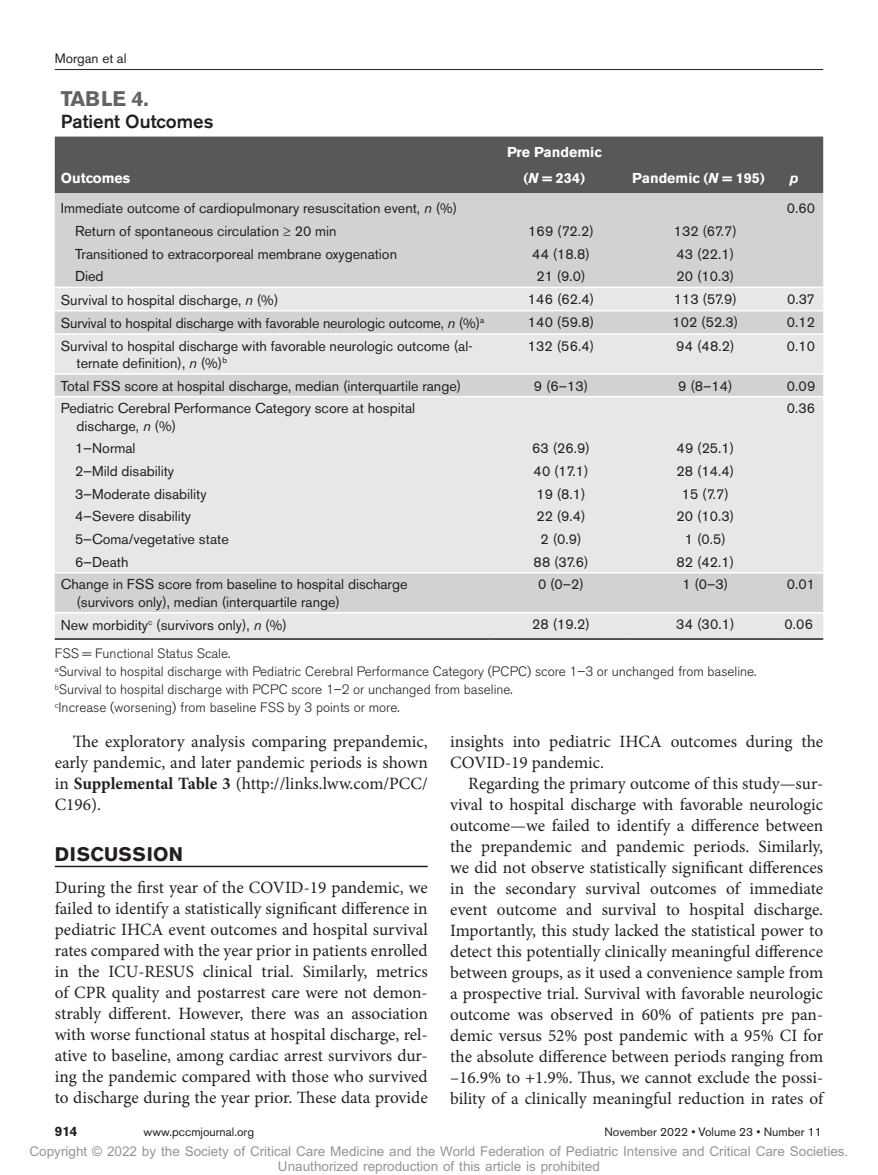
<style>
.page{position:relative;width:878px;height:1175px;background:#fff}
.page>*{position:absolute;margin:0;border:0;box-sizing:border-box;transform-origin:0 0}
.t1{font:700 21px "Akzidenz Grotesk BE";color:#636366}
.t2{font:700 19.5px "Akzidenz Grotesk BE";letter-spacing:.02em;color:#231f20}
.t3{font:500 18.75px "Akzidenz Grotesk BE";color:#231f20}
.t4{font:17.25px/21px "Minion Pro";color:#231f20;text-align:justify}
.t5{font:14.25px/17.2px "Akzidenz Grotesk BE";color:#231f20}
.t6{font:700 14.25px/26.2px "Akzidenz Grotesk BE";color:#fff;text-align:center}
.t7{font:italic 700 14.25px "Akzidenz Grotesk BE";color:#fff}
.t8{font:300 13.5px/18px "Akzidenz Grotesk BE";color:#231f20}
.t9{font:13.5px/15px "Arial MT Std";color:#939598;text-align:center}
.t10{font:13.5px "Akzidenz Grotesk BE";color:#231f20}
.t11{font:700 13.5px "Akzidenz Grotesk BE";color:#231f20}
.t12{font:12px "Akzidenz Grotesk BE";color:#231f20}
.s1{font-style:italic}
.s2{font-weight:700}
</style>
<div class="page">
<hr style="left:55px;top:69px;width:768px;height:1px;background:#231f20">
<hr style="left:55px;top:865px;width:373px;height:2px;background:#231f20">
<div style="left:55px;top:136px;width:768px;height:57px;background:#57585a"></div>
<div style="left:55px;top:193px;width:768px;height:94px;background:#d1d2d4"></div>
<svg style="left:55px;top:288px;width:768px;height:350px;background:#e1e2e4"></svg>
<hr style="left:55px;top:373px;width:435px;height:2px;background:#fff">
<hr style="left:490px;top:373px;width:142px;height:2px;background:#fff">
<hr style="left:632px;top:373px;width:146px;height:2px;background:#fff">
<hr style="left:778px;top:373px;width:45px;height:2px;background:#fff">
<hr style="left:55px;top:638px;width:435px;height:2px;background:#231f20">
<hr style="left:490px;top:638px;width:142px;height:2px;background:#231f20">
<hr style="left:632px;top:638px;width:146px;height:2px;background:#231f20">
<hr style="left:778px;top:638px;width:45px;height:2px;background:#231f20">
<hr style="left:55px;top:310px;width:435px;height:1px;background:#fff">
<hr style="left:490px;top:310px;width:142px;height:1px;background:#fff">
<hr style="left:632px;top:310px;width:146px;height:1px;background:#fff">
<hr style="left:778px;top:310px;width:45px;height:1px;background:#fff">
<hr style="left:55px;top:333px;width:435px;height:2px;background:#fff">
<hr style="left:490px;top:333px;width:142px;height:2px;background:#fff">
<hr style="left:632px;top:333px;width:146px;height:2px;background:#fff">
<hr style="left:778px;top:333px;width:45px;height:2px;background:#fff">
<hr style="left:55px;top:396px;width:435px;height:1px;background:#fff">
<hr style="left:490px;top:396px;width:142px;height:1px;background:#fff">
<hr style="left:632px;top:396px;width:146px;height:1px;background:#fff">
<hr style="left:778px;top:396px;width:45px;height:1px;background:#fff">
<hr style="left:55px;top:572px;width:435px;height:1px;background:#fff">
<hr style="left:490px;top:572px;width:142px;height:1px;background:#fff">
<hr style="left:632px;top:572px;width:146px;height:1px;background:#fff">
<hr style="left:778px;top:572px;width:45px;height:1px;background:#fff">
<hr style="left:55px;top:612px;width:435px;height:1px;background:#fff">
<hr style="left:490px;top:612px;width:142px;height:1px;background:#fff">
<hr style="left:632px;top:612px;width:146px;height:1px;background:#fff">
<hr style="left:778px;top:612px;width:45px;height:1px;background:#fff">
<p class="t10" style="left:55px;top:50px;width:73px">Morgan et al</p>
<p class="t1" style="left:61px;top:86px;width:89px">TABLE 4.</p>
<p class="t3" style="left:61px;top:110px;width:154px">Patient Outcomes</p>
<p class="t6" style="left:61px;top:165px;width:71px">Outcomes</p>
<p class="t6" style="left:507px;top:139px;width:96px">Pre Pandemic (<span class="s1">N</span> = 234)</p>
<p class="t6" style="left:632px;top:165px;width:134px">Pandemic (<span class="s1">N</span> = 195)</p>
<p class="t7" style="left:789px;top:170px;width:10px">p</p>
<p class="t5" style="left:61px;top:200px;width:398px">Immediate outcome of cardiopulmonary resuscitation event, <span class="s1">n</span> (%)</p>
<p class="t5" style="left:786px;top:199px;width:30px">0.60</p>
<p class="t5" style="left:75px;top:222px;width:263px">Return of spontaneous circulation ≥ 20 min</p>
<p class="t5" style="left:528px;top:222px;width:67px">169 (72.2)</p>
<p class="t5" style="left:673px;top:222px;width:65px">132 (67.7)</p>
<p class="t5" style="left:75px;top:245px;width:323px">Transitioned to extracorporeal membrane oxygenation</p>
<p class="t5" style="left:532px;top:245px;width:59px">44 (18.8)</p>
<p class="t5" style="left:676px;top:245px;width:59px">43 (22.1)</p>
<p class="t5" style="left:75px;top:268px;width:30px">Died</p>
<p class="t5" style="left:536px;top:268px;width:51px">21 (9.0)</p>
<p class="t5" style="left:676px;top:268px;width:59px">20 (10.3)</p>
<p class="t5" style="left:61px;top:291px;width:219px">Survival to hospital discharge, <span class="s1">n</span> (%)</p>
<p class="t5" style="left:528px;top:290px;width:68px">146 (62.4)</p>
<p class="t5" style="left:673px;top:290px;width:65px">113 (57.9)</p>
<p class="t5" style="left:787px;top:290px;width:29px">0.37</p>
<p class="t5" style="left:61px;top:314px;width:425px">Survival to hospital discharge with favorable neurologic outcome, <span class="s1">n</span> (%)<sup>a</sup></p>
<p class="t5" style="left:528px;top:314px;width:68px">140 (59.8)</p>
<p class="t5" style="left:672px;top:314px;width:67px">102 (52.3)</p>
<p class="t5" style="left:787px;top:314px;width:30px">0.12</p>
<p class="t5" style="left:77px;top:337px;width:397px;text-indent:-16px">Survival to hospital discharge with favorable neurologic outcome (al&shy;ternate definition), <span class="s1">n</span> (%)<sup>b</sup></p>
<p class="t5" style="left:528px;top:337px;width:68px">132 (56.4)</p>
<p class="t5" style="left:676px;top:337px;width:60px">94 (48.2)</p>
<p class="t5" style="left:787px;top:337px;width:30px">0.10</p>
<p class="t5" style="left:61px;top:377px;width:402px">Total FSS score at hospital discharge, median (interquartile range)</p>
<p class="t5" style="left:534px;top:377px;width:56px">9 (6–13)</p>
<p class="t5" style="left:678px;top:377px;width:56px">9 (8–14)</p>
<p class="t5" style="left:786px;top:377px;width:30px">0.09</p>
<p class="t5" style="left:76px;top:400px;width:340px;text-indent:-16px">Pediatric Cerebral Performance Category score at hospital discharge, <span class="s1">n</span> (%)</p>
<p class="t5" style="left:786px;top:400px;width:30px">0.36</p>
<p class="t5" style="left:75px;top:440px;width:62px">1—Normal</p>
<p class="t5" style="left:532px;top:440px;width:59px">63 (26.9)</p>
<p class="t5" style="left:676px;top:440px;width:59px">49 (25.1)</p>
<p class="t5" style="left:75px;top:462px;width:101px">2—Mild disability</p>
<p class="t5" style="left:533px;top:462px;width:57px">40 (17.1)</p>
<p class="t5" style="left:676px;top:462px;width:59px">28 (14.4)</p>
<p class="t5" style="left:75px;top:485px;width:133px">3—Moderate disability</p>
<p class="t5" style="left:536px;top:485px;width:51px">19 (8.1)</p>
<p class="t5" style="left:681px;top:485px;width:49px">15 (7.7)</p>
<p class="t5" style="left:75px;top:508px;width:118px">4—Severe disability</p>
<p class="t5" style="left:536px;top:508px;width:51px">22 (9.4)</p>
<p class="t5" style="left:676px;top:508px;width:59px">20 (10.3)</p>
<p class="t5" style="left:75px;top:530px;width:155px">5—Coma/vegetative state</p>
<p class="t5" style="left:540px;top:530px;width:42px">2 (0.9)</p>
<p class="t5" style="left:684px;top:530px;width:42px">1 (0.5)</p>
<p class="t5" style="left:75px;top:553px;width:55px">6—Death</p>
<p class="t5" style="left:533px;top:553px;width:57px">88 (37.6)</p>
<p class="t5" style="left:676px;top:553px;width:59px">82 (42.1)</p>
<p class="t5" style="left:76px;top:576px;width:332px;text-indent:-16px">Change in FSS score from baseline to hospital discharge (survivors only), median (interquartile range)</p>
<p class="t5" style="left:538px;top:576px;width:48px">0 (0–2)</p>
<p class="t5" style="left:682px;top:576px;width:48px">1 (0–3)</p>
<p class="t5" style="left:787px;top:576px;width:30px">0.01</p>
<p class="t5" style="left:61px;top:616px;width:228px">New morbidity<sup>c</sup> (survivors only), <span class="s1">n</span> (%)</p>
<p class="t5" style="left:532px;top:616px;width:59px">28 (19.2)</p>
<p class="t5" style="left:676px;top:616px;width:60px">34 (30.1)</p>
<p class="t5" style="left:784px;top:616px;width:30px">0.06</p>
<p class="t8" style="left:55px;top:644px;width:703px">FSS = Functional Status Scale.<br><sup>a</sup>Survival to hospital discharge with Pediatric Cerebral Performance Category (PCPC) score 1–3 or unchanged from baseline. <sup>b</sup>Survival to hospital discharge with PCPC score 1–2 or unchanged from baseline.<br><sup>c</sup>Increase (worsening) from baseline FSS by 3 points or more.</p>
<p class="t4" style="left:55px;top:731px;width:374px;text-indent:18px">The exploratory analysis comparing prepandemic, early pandemic, and later pandemic periods is shown in <span class="s2">Supplemental Table 3</span> (http://links.lww.com/PCC/ C196).</p>
<p class="t2" style="left:55px;top:843px;width:130px">DISCUSSION</p>
<p class="t4" style="left:55px;top:876px;width:374px">During the first year of the COVID-19 pandemic, we failed to identify a statistically significant difference in pediatric IHCA event outcomes and hospital survival rates compared with the year prior in patients enrolled in the ICU-RESUS clinical trial. Similarly, metrics of CPR quality and postarrest care were not demon&shy;strably different. However, there was an association with worse functional status at hospital discharge, rel&shy;ative to baseline, among cardiac arrest survivors dur&shy;ing the pandemic compared with those who survived to discharge during the year prior. These data provide</p>
<p class="t4" style="left:450px;top:731px;width:374px">insights into pediatric IHCA outcomes during the<br>COVID-19 pandemic.</p>
<p class="t4" style="left:450px;top:773px;width:374px;text-indent:18px">Regarding the primary outcome of this study—sur&shy;vival to hospital discharge with favorable neurologic outcome—we failed to identify a difference between the prepandemic and pandemic periods. Similarly, we did not observe statistically significant differences in the secondary survival outcomes of immediate event outcome and survival to hospital discharge.<br>Importantly, this study lacked the statistical power to detect this potentially clinically meaningful difference between groups, as it used a convenience sample from a prospective trial. Survival with favorable neurologic outcome was observed in 60% of patients pre pan&shy;demic versus 52% post pandemic with a 95% CI for the absolute difference between periods ranging from –16.9% to +1.9%. Thus, we cannot exclude the possi&shy;bility of a clinically meaningful reduction in rates of</p>
<p class="t11" style="left:55px;top:1123px;width:24px">914</p>
<p class="t12" style="left:144px;top:1125px;width:112px">www.pccmjournal.org</p>
<p class="t12" style="left:604px;top:1125px;width:219px">November 2022 • Volume 23 • Number 11</p>
<p class="t9" style="left:29px;top:1144px;width:820px">Copyright © 2022 by the Society of Critical Care Medicine and the World Federation of Pediatric Intensive and Critical Care Societies.<br>Unauthorized reproduction of this article is prohibited</p>
</div>
